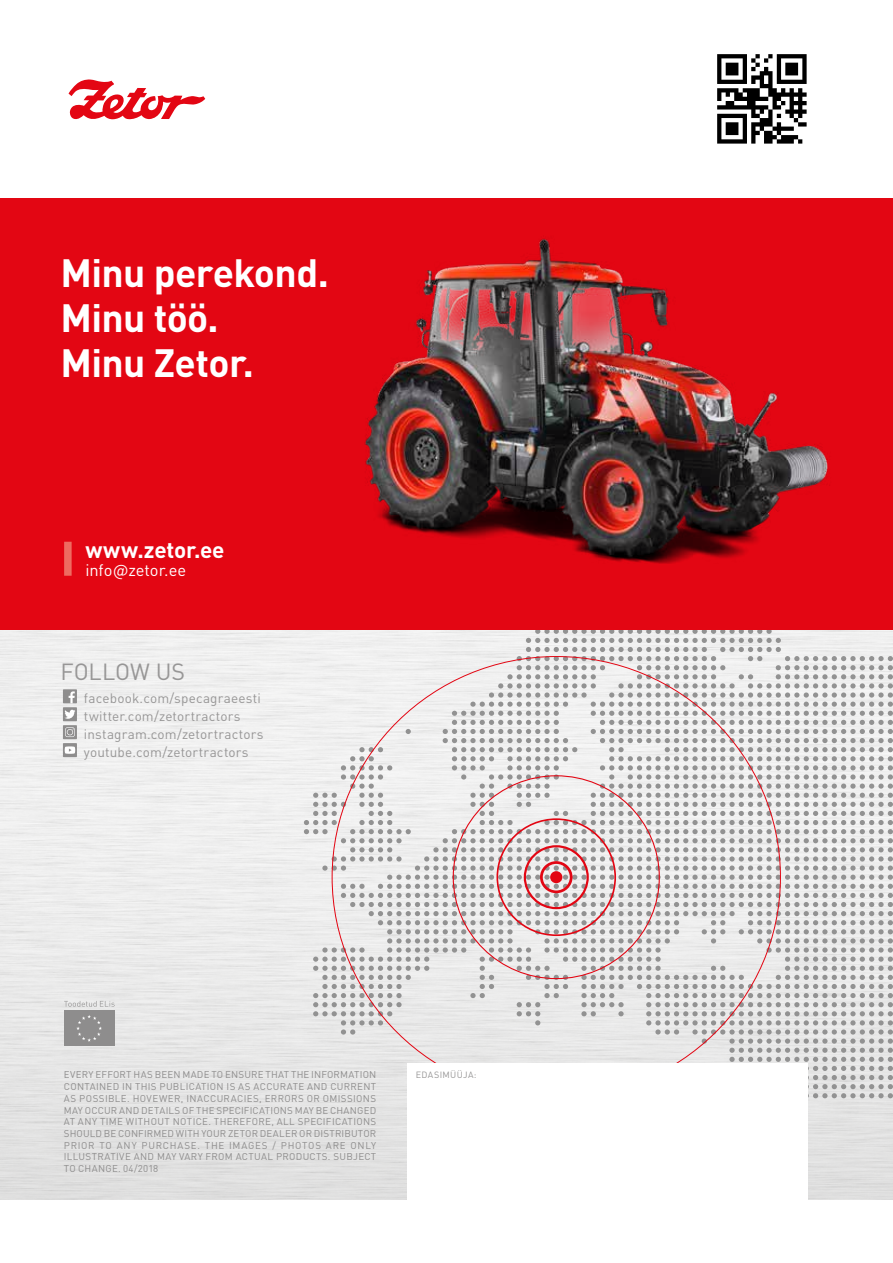
<style>
.page{position:relative;width:893px;height:1263px;background:#fff}
.page>*{position:absolute;margin:0;border:0;box-sizing:border-box;transform-origin:0 0}
.t1{font:700 39px/45px "DIN Pro";letter-spacing:-.015em;color:#fff}
.t2{font:23.1px "DIN Pro";letter-spacing:-.005em;color:#979696}
.t3{font:700 22.5px "DIN Pro";letter-spacing:-.01em;color:#fff}
.t4{font:16.5px "DIN Pro";letter-spacing:-.005em;color:#fff}
.t5{font:13.5px/18px "DIN Pro";letter-spacing:.01em;color:#979696}
.t6{font:9.75px/11.7px "DIN Pro";letter-spacing:.035em;color:#8e8d8d;text-align:justify}
.t7{font:9px "DIN Pro";letter-spacing:.04em;color:#979696}
</style>
<div class="page">
<img style="left:0;top:629px;width:893px;height:570px">
<svg style="left:304px;top:629px;width:589px;height:469px"></svg>
<svg style="left:332px;top:656px;width:449px;height:442px"></svg>
<div style="left:524px;top:845px;width:65px;height:64px;border:2px solid #e30613;border-radius:50%"></div>
<div style="left:496px;top:818px;width:120px;height:118px;border:2px solid #e30613;border-radius:50%"></div>
<div style="left:540px;top:861px;width:32px;height:32px;border:3px solid #e30613;border-radius:50%"></div>
<div style="left:550px;top:871px;width:12px;height:12px;background:#e30613;border-radius:50%"></div>
<div style="left:0;top:198px;width:893px;height:431px;background:#e30613"></div>
<svg style="left:69px;top:79px;width:136px;height:41px"></svg>
<div style="left:407px;top:1063px;width:401px;height:200px;background:#fff"></div>
<div style="left:64px;top:542px;width:8px;height:34px;background:#ee6b61"></div>
<img style="left:364px;top:238px;width:466px;height:326px">
<div style="left:63px;top:689px;width:14px;height:14px;background:#8e8d8d"></div>
<div style="left:63px;top:707px;width:14px;height:14px;background:#8e8d8d"></div>
<div style="left:63px;top:725px;width:14px;height:14px;background:#8e8d8d"></div>
<div style="left:63px;top:743px;width:14px;height:14px;background:#8e8d8d"></div>
<svg style="left:69px;top:691px;width:6px;height:12px"></svg>
<svg style="left:64px;top:710px;width:11px;height:9px"></svg>
<svg style="left:65px;top:727px;width:10px;height:10px"></svg>
<svg style="left:65px;top:746px;width:10px;height:8px"></svg>
<svg style="left:717px;top:54px;width:90px;height:90px"></svg>
<svg style="left:64px;top:1001px;width:51px;height:6px"></svg>
<div style="left:64px;top:1010px;width:51px;height:36px;background:#8e8d8d"></div>
<svg style="left:77px;top:1015px;width:25px;height:27px"></svg>
<h1 class="t1" style="left:61px;top:249px;width:270px">Minu perekond.<br>Minu töö.<br>Minu Zetor.</h1>
<h3 class="t3" style="left:85px;top:534px;width:141px">www.zetor.ee</h3>
<h3 class="t4" style="left:85px;top:558px;width:102px">info@zetor.ee</h3>
<h2 class="t2" style="left:61px;top:656px;width:126px">FOLLOW US</h2>
<h3 class="t5" style="left:84px;top:689px;width:181px">facebook.com/specagraeesti twitter.com/zetortractors instagram.com/zetortractors youtube.com/zetortractors</h3>
<p class="t6" style="left:64px;top:1069px;width:314px">EVERY EFFORT HAS BEEN MADE TO ENSURE THAT THE INFORMATION CONTAINED IN THIS PUBLICATION IS AS ACCURATE AND CURRENT AS POSSIBLE. HOVEWER, INACCURACIES, ERRORS OR OMISSIONS MAY OCCUR AND DETAILS OF THE SPECIFICATIONS MAY BE CHANGED AT ANY TIME WITHOUT NOTICE. THEREFORE, ALL SPECIFICATIONS SHOULD BE CONFIRMED WITH YOUR ZETOR DEALER OR DISTRIBUTOR PRIOR TO ANY PURCHASE. THE IMAGES / PHOTOS ARE ONLY ILLUSTRATIVE AND MAY VARY FROM ACTUAL PRODUCTS. SUBJECT TO CHANGE. 04/2018</p>
<p class="t7" style="left:416px;top:1068px;width:62px">EDASIMÜÜJA:</p>
</div>
